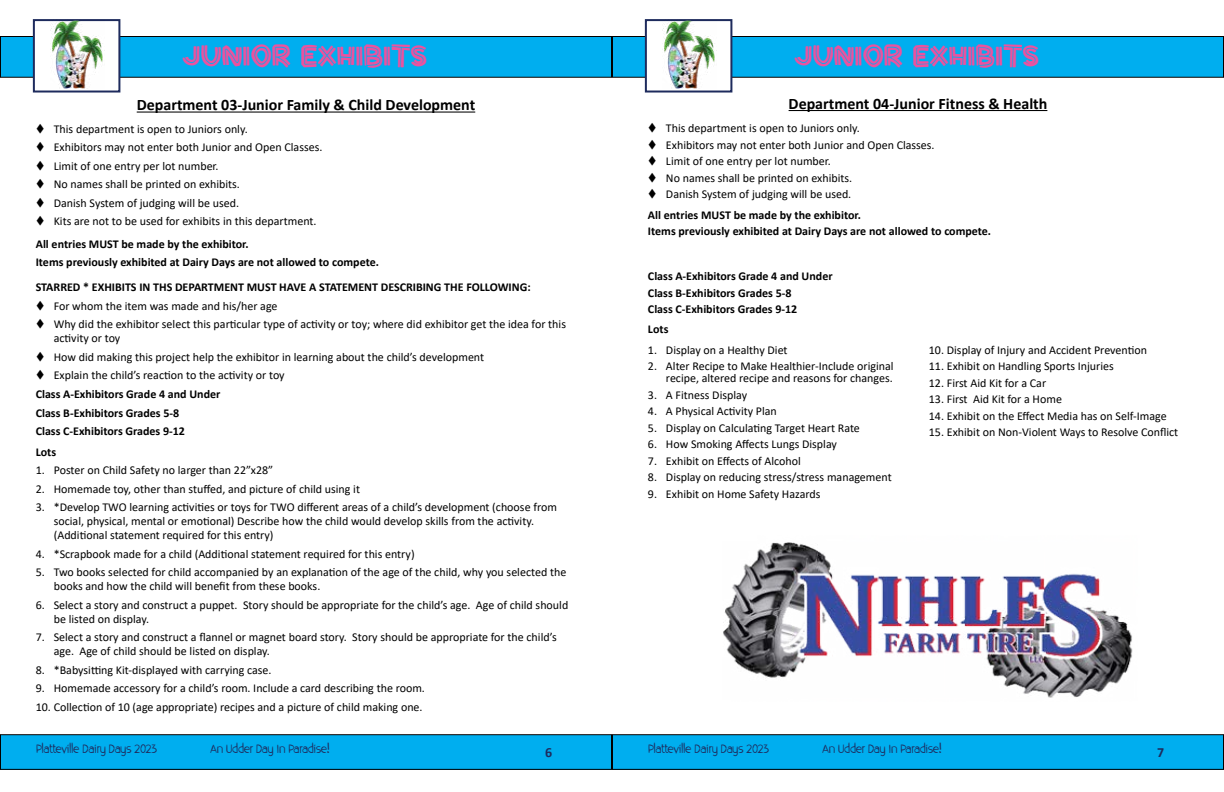
<style>
.page{position:relative;width:1224px;height:792px;background:#fff}
.page>*{position:absolute;margin:0;border:0;box-sizing:border-box;transform-origin:0 0}
.t1{font:30px "Super Tiki";color:#eb529f}
.t2{font:700 16px "Calibri";color:#000}
.t3{font:700 14px "Calibri";color:#1e2b5d}
.t4{font:12px/18.5px "Calibri";color:#000}
.t5{font:700 12px/18.5px "Calibri";color:#000}
.t6{font:12px "Aloha";color:#1e2b5d}
</style>
<div class="page">
<div style="left:0;top:36px;width:612px;height:41px;background:#00aeef"></div>
<div style="left:0;top:36px;width:612px;height:42px;border:1px solid #000"></div>
<div style="left:612px;top:36px;width:612px;height:41px;background:#00aeef"></div>
<div style="left:612px;top:36px;width:612px;height:42px;border:1px solid #000"></div>
<div style="left:0;top:735px;width:612px;height:34px;background:#00aeef"></div>
<div style="left:0;top:734px;width:612px;height:36px;border:1px solid #000"></div>
<div style="left:612px;top:735px;width:612px;height:34px;background:#00aeef"></div>
<div style="left:612px;top:734px;width:612px;height:36px;border:1px solid #000"></div>
<div style="left:33px;top:19px;width:87px;height:74px;background:#fff;border:2px solid #1e2b5d"></div>
<div style="left:645px;top:19px;width:87px;height:74px;background:#fff;border:2px solid #1e2b5d"></div>
<img style="left:51px;top:19px;width:54px;height:70px">
<img style="left:663px;top:19px;width:54px;height:70px">
<hr style="left:137px;top:112px;width:338px;height:1px;background:#000">
<hr style="left:789px;top:110px;width:258px;height:1px;background:#000">
<img style="left:723px;top:542px;width:410px;height:156px">
<h1 class="t1" style="left:183px;top:41px;width:246px">JUNIOR EXHIBITS</h1>
<h1 class="t1" style="left:795px;top:41px;width:246px">JUNIOR EXHIBITS</h1>
<h2 class="t2" style="left:137px;top:94px;width:340px">Department 03-Junior Family &amp; Child Development</h2>
<p class="t4" style="left:54px;top:119px;width:270px">This department is open to Juniors only.<br>Exhibitors may not enter both Junior and Open Classes.<br>Limit of one entry per lot number.<br>No names shall be printed on exhibits.<br>Danish System of judging will be used.<br>Kits are not to be used for exhibits in this department.</p>
<p class="t5" style="left:36px;top:234px;width:345px">All entries MUST be made by the exhibitor.<br>Items previously exhibited at Dairy Days are not allowed to compete.</p>
<p class="t5" style="left:36px;top:278px;width:496px">STARRED * EXHIBITS IN THS DEPARTMENT MUST HAVE A STATEMENT DESCRIBING THE FOLLOWING:</p>
<p class="t4" style="left:54px;top:296px;width:514px">For whom the item was made and his/her age<br>Why did the exhibitor select this particular type of activity or toy; where did exhibitor get the idea for this</p>
<p class="t4" style="left:54px;top:329px;width:432px">activity or toy<br>How did making this project help the exhibitor in learning about the child’s development<br>Explain the child’s reaction to the activity or toy</p>
<p class="t5" style="left:36px;top:385px;width:186px">Class A-Exhibitors Grade 4 and Under<br>Class B-Exhibitors Grades 5-8<br>Class C-Exhibitors Grades 9-12</p>
<p class="t5" style="left:36px;top:442px;width:22px">Lots</p>
<p class="t4" style="left:36px;top:461px;width:239px">1. Poster on Child Safety no larger than 22”x28”</p>
<p class="t4" style="left:36px;top:479px;width:326px">2. Homemade toy, other than stuffed, and picture of child using it</p>
<p class="t4" style="left:54px;top:500px;width:505px;line-height:14px;text-indent:-18px">3. *Develop TWO learning activities or toys for TWO different areas of a child’s development (choose from social, physical, mental or emotional) Describe how the child would develop skills from the activity. (Additional statement required for this entry)</p>
<p class="t4" style="left:36px;top:544px;width:380px">4. *Scrapbook made for a child (Additional statement required for this entry)</p>
<p class="t4" style="left:54px;top:565px;width:514px;line-height:14px;text-indent:-18px">5. Two books selected for child accompanied by an explanation of the age of the child, why you selected the books and how the child will benefit from these books.</p>
<p class="t4" style="left:54px;top:597px;width:516px;line-height:14px;text-indent:-18px">6. Select a story and construct a puppet. Story should be appropriate for the child’s age. Age of child should be listed on display.</p>
<p class="t4" style="left:54px;top:630px;width:504px;line-height:14px;text-indent:-18px">7. Select a story and construct a flannel or magnet board story. Story should be appropriate for the child’s age. Age of child should be listed on display.</p>
<p class="t4" style="left:36px;top:660px;width:237px">8. *Babysitting Kit-displayed with carrying case.</p>
<p class="t4" style="left:36px;top:679px;width:391px">9. Homemade accessory for a child’s room. Include a card describing the room.</p>
<p class="t4" style="left:36px;top:697px;width:388px">10. Collection of 10 (age appropriate) recipes and a picture of child making one.</p>
<h2 class="t2" style="left:789px;top:92px;width:260px">Department 04-Junior Fitness &amp; Health</h2>
<p class="t4" style="left:666px;top:120px;width:270px;line-height:16.5px">This department is open to Juniors only.<br>Exhibitors may not enter both Junior and Open Classes.<br>Limit of one entry per lot number.<br>No names shall be printed on exhibits.<br>Danish System of judging will be used.</p>
<p class="t5" style="left:648px;top:206px;width:345px;line-height:16.5px">All entries MUST be made by the exhibitor.<br>Items previously exhibited at Dairy Days are not allowed to compete.</p>
<p class="t5" style="left:648px;top:268px;width:186px;line-height:16.5px">Class A-Exhibitors Grade 4 and Under<br>Class B-Exhibitors Grades 5-8<br>Class C-Exhibitors Grades 9-12</p>
<p class="t5" style="left:648px;top:319px;width:22px">Lots</p>
<p class="t4" style="left:648px;top:340px;width:141px">1. Display on a Healthy Diet</p>
<p class="t4" style="left:648px;top:360px;width:247px;line-height:12px;text-align:right">2. Alter Recipe to Make Healthier-Include original recipe, altered recipe and reasons for changes.</p>
<p class="t4" style="left:648px;top:385px;width:101px">3. A Fitness Display</p>
<p class="t4" style="left:648px;top:402px;width:130px">4. A Physical Activity Plan</p>
<p class="t4" style="left:648px;top:418px;width:213px">5. Display on Calculating Target Heart Rate</p>
<p class="t4" style="left:648px;top:435px;width:191px">6. How Smoking Affects Lungs Display</p>
<p class="t4" style="left:648px;top:451px;width:154px">7. Exhibit on Effects of Alcohol</p>
<p class="t4" style="left:648px;top:468px;width:245px">8. Display on reducing stress/stress management</p>
<p class="t4" style="left:648px;top:484px;width:174px">9. Exhibit on Home Safety Hazards</p>
<p class="t4" style="left:929px;top:340px;width:220px">10. Display of Injury and Accident Prevention</p>
<p class="t4" style="left:929px;top:357px;width:187px">11. Exhibit on Handling Sports Injuries</p>
<p class="t4" style="left:929px;top:373px;width:119px">12. First Aid Kit for a Car</p>
<p class="t4" style="left:929px;top:390px;width:135px">13. First Aid Kit for a Home</p>
<p class="t4" style="left:929px;top:406px;width:239px">14. Exhibit on the Effect Media has on Self-Image</p>
<p class="t4" style="left:929px;top:423px;width:251px">15. Exhibit on Non-Violent Ways to Resolve Conflict</p>
<p class="t6" style="left:36px;top:739px;width:123px">Platteville Dairy Days 2023</p>
<p class="t6" style="left:211px;top:739px;width:121px">“An Udder Day In Paradise!</p>
<p class="t6" style="left:648px;top:739px;width:123px">Platteville Dairy Days 2023</p>
<p class="t6" style="left:823px;top:739px;width:121px">“An Udder Day In Paradise!</p>
<p class="t3" style="left:545px;top:742px;width:9px">6</p>
<p class="t3" style="left:1157px;top:742px;width:9px">7</p>
</div>
